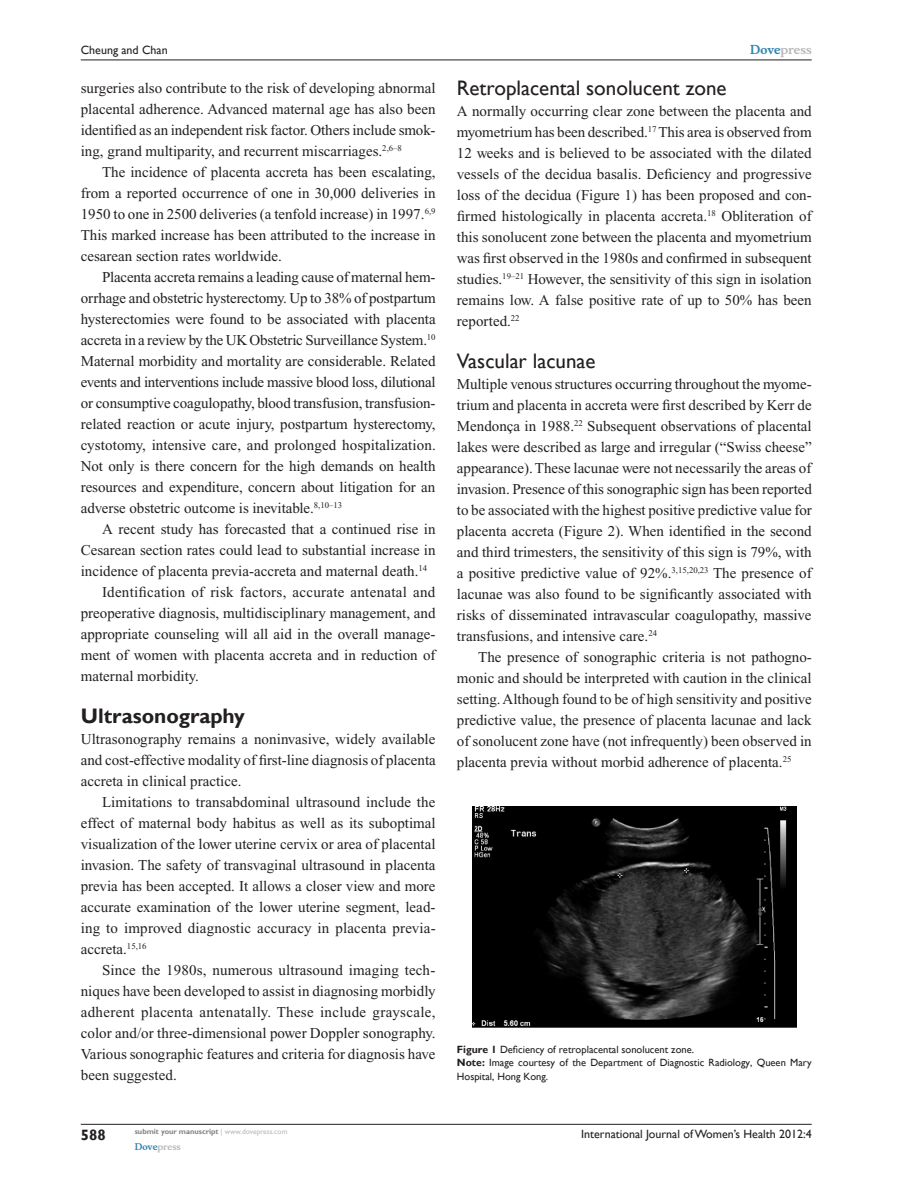
<style>
.page{position:relative;width:918px;height:1188px;background:#fff}
.page>*{position:absolute;margin:0;border:0;box-sizing:border-box;transform-origin:0 0}
.t1{font:21px "Gill Sans";color:#231f20}
.t2{font:700 21px "Gill Sans";color:#231f20}
.Tx{font:15px/21px "Times New Roman";color:#231f20;text-align:justify}
.TxF{font:15px/21px "Times New Roman";color:#231f20;text-align:justify}
.RunFolio-V{font:700 15px "Gill Sans";color:#231f20}
.RunF-V{font:12px "Gill Sans";color:#231f20}
.RunH-V{font:12px "Gill Sans";color:#231f20}
.RunH-Brand-V{font:700 12px "Musee";color:#b8b9bc}
.FigSNRI{font:10.5px/13.5px "Gill Sans";color:#231f20}
.FC{font:10.5px "Gill Sans";color:#231f20}
.RunF-Brand-V{font:700 9px "Musee";color:#b8b9bc}
.RunF-SubmityourMS-V{font:700 7.5px "Gill Sans";color:#808285}
.s1{color:#3485ae}
.s2{font-weight:700}
.s3{font-weight:400;color:#b8b9bc}
</style>
<div class="page">
<img style="left:472px;top:807px;width:324px;height:220px">
<hr style="left:81px;top:1124px;width:731px;height:1px;background:#231f20">
<hr style="left:81px;top:60px;width:731px;height:1px;background:#231f20">
<p class="RunH-V" style="left:81px;top:43px;width:88px">Cheung and Chan</p>
<p class="RunH-Brand-V" style="left:750px;top:43px;width:63px"><span class="s1">Dove</span>press</p>
<p class="Tx" style="left:81px;top:77px;width:356px">surgeries also contribute to the risk of developing abnormal placental adherence. Advanced maternal age has also been identified as an independent risk factor. Others include smok&shy;ing, grand multiparity, and recurrent miscarriages.<sup>2,6–8</sup></p>
<p class="Tx" style="left:81px;top:161px;width:356px;text-indent:21px">The incidence of placenta accreta has been escalating, from a reported occurrence of one in 30,000 deliveries in 1950 to one in 2500 deliveries (a tenfold increase) in 1997.<sup>6,9<br></sup>This marked increase has been attributed to the increase in cesarean section rates worldwide.</p>
<p class="Tx" style="left:81px;top:266px;width:357px;text-indent:21px">Placenta accreta remains a leading cause of maternal hem&shy;orrhage and obstetric hysterectomy. Up to 38% of postpartum hysterectomies were found to be associated with placenta accreta in a review by the UK Obstetric Surveillance System.<sup>10<br></sup>Maternal morbidity and mortality are considerable. Related events and interventions include massive blood loss, dilutional or consumptive coagulopathy, blood transfusion, transfusion&shy;related reaction or acute injury, postpartum hysterectomy, cystotomy, intensive care, and prolonged hospitalization.<br>Not only is there concern for the high demands on health resources and expenditure, concern about litigation for an adverse obstetric outcome is inevitable.<sup>8,10–13</sup></p>
<p class="Tx" style="left:81px;top:518px;width:356px;text-indent:21px">A recent study has forecasted that a continued rise in Cesarean section rates could lead to substantial increase in incidence of placenta previa-accreta and maternal death.<sup>14</sup></p>
<p class="Tx" style="left:81px;top:581px;width:356px;text-indent:21px">Identification of risk factors, accurate antenatal and preoperative diagnosis, multidisciplinary management, and appropriate counseling will all aid in the overall manage&shy;ment of women with placenta accreta and in reduction of maternal morbidity.</p>
<h1 class="t2" style="left:81px;top:703px;width:166px">Ultrasonography</h1>
<p class="TxF" style="left:81px;top:728px;width:357px">Ultrasonography remains a noninvasive, widely available and cost-effective modality of first-line diagnosis of placenta accreta in clinical practice.</p>
<p class="Tx" style="left:81px;top:791px;width:357px;text-indent:21px">Limitations to transabdominal ultrasound include the effect of maternal body habitus as well as its suboptimal visualization of the lower uterine cervix or area of placental invasion. The safety of transvaginal ultrasound in placenta previa has been accepted. It allows a closer view and more accurate examination of the lower uterine segment, lead&shy;ing to improved diagnostic accuracy in placenta previa&shy;accreta.<sup>15,16</sup></p>
<p class="Tx" style="left:81px;top:959px;width:356px;text-indent:21px">Since the 1980s, numerous ultrasound imaging tech&shy;niques have been developed to assist in diagnosing morbidly adherent placenta antenatally. These include grayscale, color and/or three-dimensional power Doppler sonography.<br>Various sonographic features and criteria for diagnosis have been suggested.</p>
<h2 class="t1" style="left:457px;top:76px;width:271px">Retroplacental sonolucent zone</h2>
<p class="TxF" style="left:457px;top:101px;width:356px">A normally occurring clear zone between the placenta and myometrium has been described.<sup>17</sup> This area is observed from 12 weeks and is believed to be associated with the dilated vessels of the decidua basalis. Deficiency and progressive loss of the decidua (Figure 1) has been proposed and con&shy;firmed histologically in placenta accreta.<sup>18</sup> Obliteration of this sonolucent zone between the placenta and myometrium was first observed in the 1980s and confirmed in subsequent studies.<sup>19–21</sup> However, the sensitivity of this sign in isolation remains low. A false positive rate of up to 50% has been reported.<sup>22</sup></p>
<h2 class="t1" style="left:457px;top:349px;width:140px">Vascular lacunae</h2>
<p class="TxF" style="left:457px;top:374px;width:357px">Multiple venous structures occurring throughout the myome&shy;trium and placenta in accreta were first described by Kerr de Mendonça in 1988.<sup>22</sup> Subsequent observations of placental lakes were described as large and irregular (“Swiss cheese” appearance). These lacunae were not necessarily the areas of invasion. Presence of this sonographic sign has been reported to be associated with the highest positive predictive value for placenta accreta (Figure 2). When identified in the second and third trimesters, the sensitivity of this sign is 79%, with a positive predictive value of 92%.<sup>3,15,20,23</sup> The presence of lacunae was also found to be significantly associated with risks of disseminated intravascular coagulopathy, massive transfusions, and intensive care.<sup>24</sup></p>
<p class="Tx" style="left:457px;top:647px;width:356px;text-indent:21px">The presence of sonographic criteria is not pathogno&shy;monic and should be interpreted with caution in the clinical setting. Although found to be of high sensitivity and positive predictive value, the presence of placenta lacunae and lack of sonolucent zone have (not infrequently) been observed in placenta previa without morbid adherence of placenta.<sup>25</sup></p>
<p class="FC" style="left:457px;top:1043px;width:239px"><span class="s2">Figure 1</span> Deficiency of retroplacental sonolucent zone.</p>
<p class="FigSNRI" style="left:457px;top:1056px;width:356px"><span class="s2">Note:</span> Image courtesy of the Department of Diagnostic Radiology, Queen Mary<br>Hospital, Hong Kong.</p>
<p class="RunFolio-V" style="left:81px;top:1126px;width:26px">588</p>
<p class="RunF-SubmityourMS-V" style="left:135px;top:1127px;width:154px">submit your manuscript <span class="s3">| www.dovepress.com</span></p>
<p class="RunF-Brand-V" style="left:135px;top:1141px;width:48px"><span class="s1">Dove</span>press</p>
<p class="RunF-V" style="left:581px;top:1127px;width:232px">International Journal of Women’s Health 2012:4</p>
</div>
